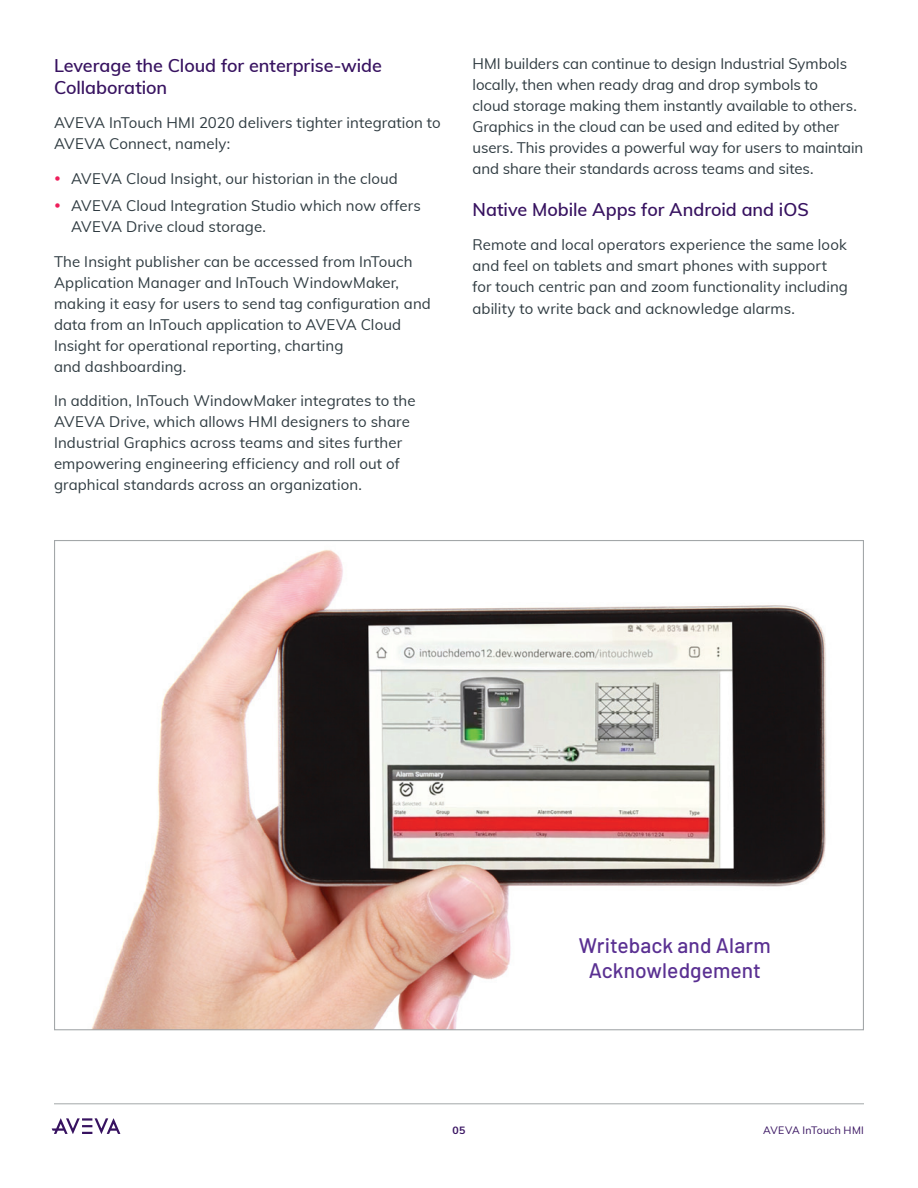
<style>
.page{position:relative;width:918px;height:1188px;background:#fff}
.page>*{position:absolute;margin:0;border:0;box-sizing:border-box;transform-origin:0 0}
.Body_Copy{font:500 21px/25.2px "Barlow";letter-spacing:.005em;color:#5a3092;text-align:center}
.Body_Copy-2{font:600 18px/21.6px "Muli";letter-spacing:-.005em;color:#371260}
.S1_Subheadlines{font:600 18px "Muli";letter-spacing:-.005em;color:#371260}
.Body_Copy-3{font:15px/21px "Muli";letter-spacing:.005em;color:#2f3b41}
.S1_Subheadlines-2{font:15px/21.1px "Muli";letter-spacing:.005em;color:#2f3b41}
.t1{font:10.5px "Muli";letter-spacing:.025em;color:#371260}
.t2{font:700 10.5px "Muli";color:#371260}
</style>
<div class="page">
<hr style="left:54px;top:1104px;width:810px;height:1px;background:#a3a7a9">
<svg style="left:52px;top:1118px;width:68px;height:16px"></svg>
<img style="left:92px;top:550px;width:735px;height:478px">
<p class="Body_Copy-2" style="left:54px;top:54px;width:330px">Leverage the Cloud for enterprise-wide<br>Collaboration</p>
<p class="Body_Copy-3" style="left:54px;top:112px;width:388px">AVEVA InTouch HMI 2020 delivers tighter integration to<br>AVEVA Connect, namely:</p>
<p class="Body_Copy-3" style="left:71px;top:167px;width:328px">AVEVA Cloud Insight, our historian in the cloud</p>
<p class="Body_Copy-3" style="left:71px;top:195px;width:351px">AVEVA Cloud Integration Studio which now offers<br>AVEVA Drive cloud storage.</p>
<p class="Body_Copy-3" style="left:54px;top:250px;width:378px">The Insight publisher can be accessed from InTouch Application Manager and InTouch WindowMaker, making it easy for users to send tag configuration and data from an InTouch application to AVEVA Cloud Insight for operational reporting, charting<br>and dashboarding.</p>
<p class="Body_Copy-3" style="left:54px;top:390px;width:363px">In addition, InTouch WindowMaker integrates to the AVEVA Drive, which allows HMI designers to share Industrial Graphics across teams and sites further empowering engineering efficiency and roll out of graphical standards across an organization.</p>
<p class="Body_Copy-3" style="left:472px;top:52px;width:392px">HMI builders can continue to design Industrial Symbols locally, then when ready drag and drop symbols to<br>cloud storage making them instantly available to others.<br>Graphics in the cloud can be used and edited by other users. This provides a powerful way for users to maintain and share their standards across teams and sites.</p>
<p class="S1_Subheadlines" style="left:472px;top:196px;width:338px">Native Mobile Apps for Android and iOS</p>
<p class="S1_Subheadlines-2" style="left:472px;top:234px;width:377px">Remote and local operators experience the same look and feel on tablets and smart phones with support for touch centric pan and zoom functionality including ability to write back and acknowledge alarms.</p>
<p class="Body_Copy" style="left:579px;top:932px;width:193px">Writeback and Alarm<br>Acknowledgement</p>
<p class="t2" style="left:453px;top:1123px;width:14px">05</p>
<p class="t1" style="left:763px;top:1122px;width:102px">AVEVA InTouch HMI</p>
</div>
